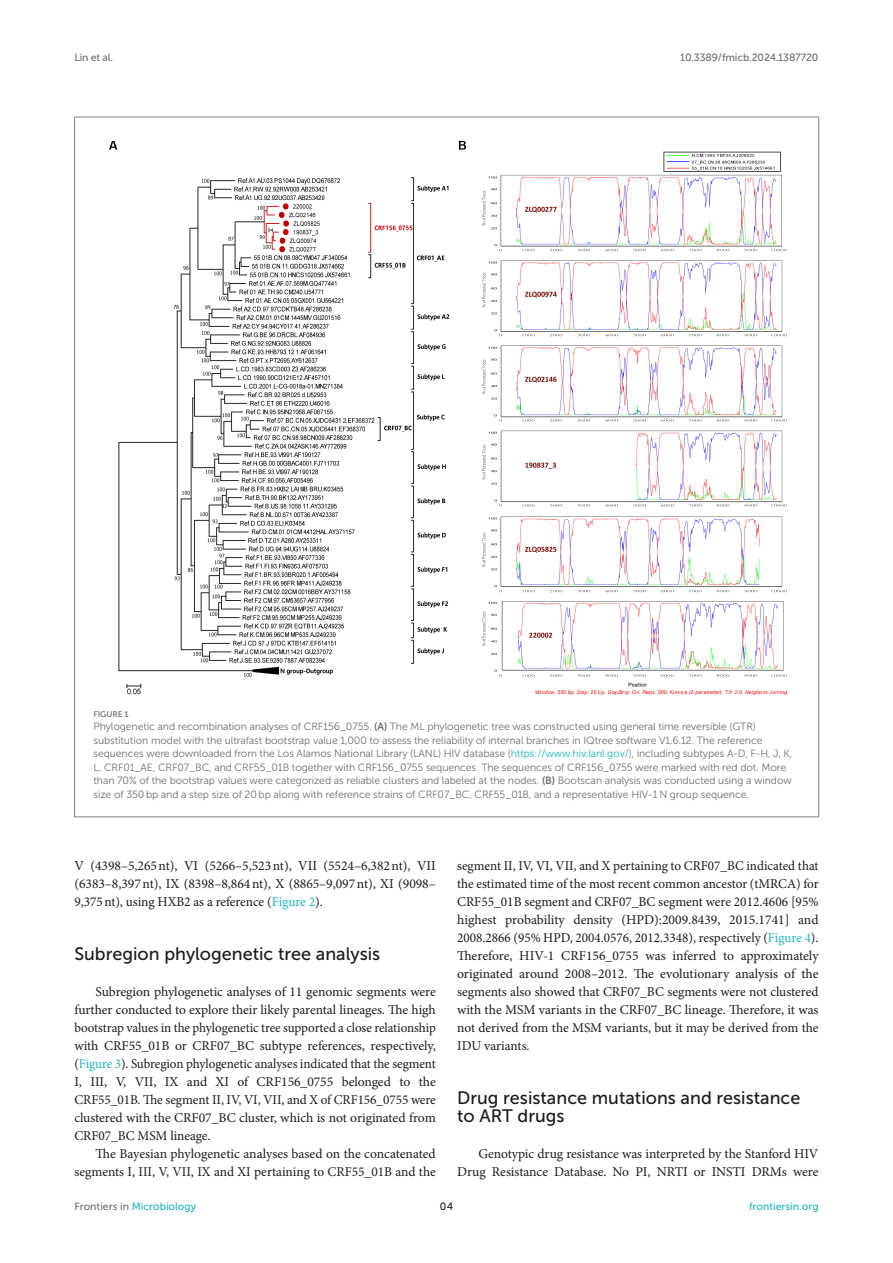
<style>
.page{position:relative;width:893px;height:1263px;background:#fff}
.page>*{position:absolute;margin:0;border:0;box-sizing:border-box;transform-origin:0 0}
.HEAD_2{font:18px/18px "Museo Sans 500";color:#1b1c1b}
.TEXT_FLUSH{font:13.5px/18px "Minion Pro";letter-spacing:-.005em;color:#1b1c1b;text-align:justify}
.TEXT{font:13.5px/18px "Minion Pro";color:#1b1c1b;text-align:right}
.FIG_LEG{font:10.5px/13.5px "Museo Sans 300";letter-spacing:-.01em;color:#706f70}
.t1{font:10.5px "Museo Sans 500";color:#1db5c3}
.t2{font:10.5px "Museo Sans 500";letter-spacing:-.015em;color:#706f70}
.t3{font:10.5px "Museo Sans 500";color:#1b1c1b}
.FIG_HD{font:8.25px "Museo Sans 700";letter-spacing:-.01em;color:#7e7f7f}
.s1{font-family:"Museo Sans 700"}
.s2{color:#1db5c3}
.s3{color:#706f70}
</style>
<div class="page">
<img style="left:109px;top:140px;width:678px;height:556px">
<p class="t2" style="left:74px;top:51px;width:40px">Lin et al.</p>
<p class="t2" style="left:680px;top:51px;width:140px">10.3389/fmicb.2024.1387720</p>
<p class="FIG_HD" style="left:94px;top:709px;width:37px">FIGURE 1</p>
<p class="FIG_LEG" style="left:94px;top:720px;width:700px">Phylogenetic and recombination analyses of CRF156_0755. <span class="s1">(A)</span> The ML phylogenetic tree was constructed using general time reversible (GTR) substitution model with the ultrafast bootstrap value 1,000 to assess the reliability of internal branches in IQtree software V1.6.12. The reference sequences were downloaded from the Los Alamos National Library (LANL) HIV database (<span class="s2">https://www.hiv.lanl.gov/</span>), including subtypes A-D, F-H, J, K, L, CRF01_AE, CRF07_BC, and CRF55_01B together with CRF156_0755 sequences. The sequences of CRF156_0755 were marked with red dot. More than 70% of the bootstrap values were categorized as reliable clusters and labeled at the nodes. <span class="s1">(B)</span> Bootscan analysis was conducted using a window size of 350 bp and a step size of 20 bp along with reference strains of CRF07_BC, CRF55_01B, and a representative HIV-1 N group sequence.</p>
<p class="TEXT_FLUSH" style="left:74px;top:857px;width:363px">V (4398–5,265nt), VI (5266–5,523nt), VII (5524–6,382nt), VII (6383–8,397nt), IX (8398–8,864nt), X (8865–9,097nt), XI (9098– 9,375nt), using HXB2 as a reference (<span class="s2">Figure 2</span>).</p>
<p class="HEAD_2" style="left:74px;top:945px;width:307px">Subregion phylogenetic tree analysis</p>
<p class="TEXT_FLUSH" style="left:74px;top:983px;width:363px;text-indent:21px">Subregion phylogenetic analyses of 11 genomic segments were further conducted to explore their likely parental lineages. The high bootstrap values in the phylogenetic tree supported a close relationship with CRF55_01B or CRF07_BC subtype references, respectively, (<span class="s2">Figure 3</span>). Subregion phylogenetic analyses indicated that the segment I, III, V, VII, IX and XI of CRF156_0755 belonged to the CRF55_01B. The segment II, IV, VI, VII, and X of CRF156_0755 were clustered with the CRF07_BC cluster, which is not originated from CRF07_BC MSM lineage.</p>
<p class="TEXT" style="left:74px;top:1145px;width:363px">The Bayesian phylogenetic analyses based on the concatenated segments I, III, V, VII, IX and XI pertaining to CRF55_01B and the</p>
<p class="TEXT" style="left:457px;top:857px;width:363px;text-align:justify">segment II, IV, VI, VII, and X pertaining to CRF07_BC indicated that the estimated time of the most recent common ancestor (tMRCA) for CRF55_01B segment and CRF07_BC segment were 2012.4606 [95% highest probability density (HPD):2009.8439, 2015.1741] and 2008.2866 (95% HPD, 2004.0576, 2012.3348), respectively (<span class="s2">Figure 4</span>).<br>Therefore, HIV-1 CRF156_0755 was inferred to approximately originated around 2008–2012. The evolutionary analysis of the segments also showed that CRF07_BC segments were not clustered with the MSM variants in the CRF07_BC lineage. Therefore, it was not derived from the MSM variants, but it may be derived from the IDU variants.</p>
<p class="HEAD_2" style="left:457px;top:1089px;width:345px">Drug resistance mutations and resistance to ART drugs</p>
<p class="TEXT_FLUSH" style="left:457px;top:1145px;width:363px;text-align:right">Genotypic drug resistance was interpreted by the Stanford HIV<br>Drug Resistance Database. No PI, NRTI or INSTI DRMs were</p>
<p class="t1" style="left:74px;top:1200px;width:123px"><span class="s3">Frontiers in</span> Microbiology</p>
<p class="t3" style="left:440px;top:1200px;width:15px">04</p>
<p class="t1" style="left:749px;top:1200px;width:71px">frontiersin.org</p>
</div>
